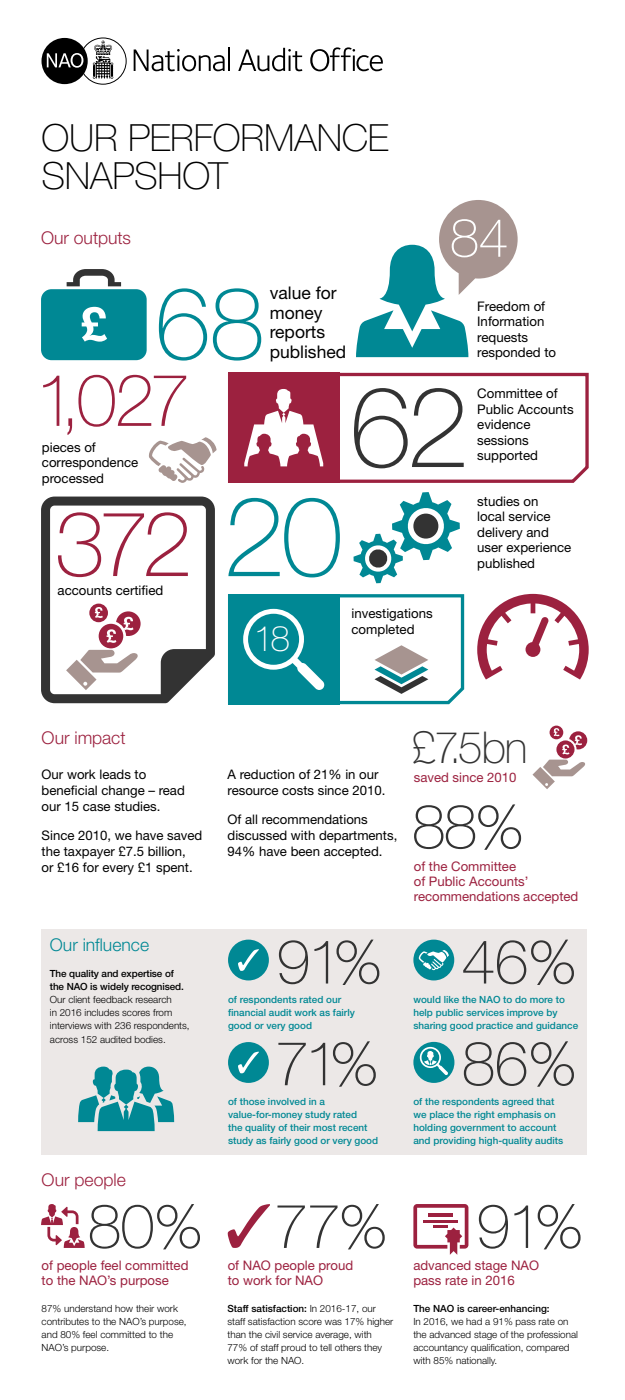
<style>
.page{position:relative;width:625px;height:1400px;background:#fff}
.page>*{position:absolute;margin:0;border:0;box-sizing:border-box;transform-origin:0 0}
.t1{font:100 112.5px "Helvetica Neue LT Std";color:#333}
.t2{font:100 111.5px "Helvetica Neue LT Std";color:#008894}
.t3{font:100 101.12px "Helvetica Neue LT Std";color:#008894}
.t4{font:100 90.75px "Helvetica Neue LT Std";color:#9c213f}
.t5{font:100 72.75px "Helvetica Neue LT Std";color:#9c213f}
.Body{font:100 61.5px "Helvetica Neue LT Std";letter-spacing:-.03em;color:#333}
.t6{font:100 53.62px "Helvetica Neue LT Std";color:#fff}
.Body-2{font:100 44px "Helvetica Neue LT Std";color:#333}
.t7{font:100 37.5px/37.5px "Helvetica Neue LT Std";letter-spacing:-.005em;color:#000}
.t8{font:100 35.38px "Helvetica Neue LT Std";color:#fff}
.Head_2{font:300 17.62px "Helvetica Neue LT Std";color:#9c213f}
.Head_2-2{font:300 17.62px "Helvetica Neue LT Std";color:#008894}
.Body-3{font:17.5px/19.5px "Helvetica Neue LT Std";color:#000}
.Body-4{font:13.25px/15.5px "Helvetica Neue LT Std";color:#000}
.Head_3{font:13.12px/16.2px "Helvetica Neue LT Std";color:#000}
.Head_3-2{font:13.12px/15.4px "Helvetica Neue LT Std";color:#9c213f}
.Body-5{font:300 9.88px/13.1px "Helvetica Neue LT Std";color:#000}
.Body-6{font:500 9.88px/13.1px "Helvetica Neue LT Std";color:#008894}
.s1{font-weight:500}
</style>
<div class="page">
<svg style="left:134px;top:49px;width:91px;height:22px"></svg>
<hr style="left:228px;top:48px;width:2px;height:23px;background:#000">
<svg style="left:238px;top:48px;width:64px;height:23px"></svg>
<svg style="left:310px;top:47px;width:73px;height:24px"></svg>
<svg style="left:42px;top:38px;width:85px;height:47px"></svg>
<svg style="left:228px;top:372px;width:361px;height:111px"></svg>
<svg style="left:244px;top:389px;width:79px;height:77px"></svg>
<svg style="left:148px;top:437px;width:69px;height:46px"></svg>
<svg style="left:354px;top:492px;width:106px;height:91px"></svg>
<svg style="left:41px;top:269px;width:106px;height:91px"></svg>
<svg style="left:356px;top:200px;width:162px;height:157px"></svg>
<div style="left:445px;top:205px;width:68px;height:68px;background:#a79490;border-radius:50%"></div>
<svg style="left:41px;top:497px;width:174px;height:206px"></svg>
<svg style="left:66px;top:604px;width:75px;height:86px"></svg>
<svg style="left:228px;top:594px;width:237px;height:111px"></svg>
<svg style="left:477px;top:594px;width:112px;height:86px"></svg>
<svg style="left:228px;top:1204px;width:42px;height:44px"></svg>
<svg style="left:413px;top:1204px;width:55px;height:51px"></svg>
<svg style="left:41px;top:1204px;width:44px;height:44px"></svg>
<svg style="left:533px;top:726px;width:54px;height:63px"></svg>
<div style="left:41px;top:930px;width:545px;height:225px;background:#ece8e7"></div>
<svg style="left:78px;top:1067px;width:96px;height:64px"></svg>
<div style="left:413px;top:1042px;width:41px;height:41px;background:#008894;border-radius:50%"></div>
<svg style="left:420px;top:1047px;width:28px;height:28px"></svg>
<div style="left:413px;top:940px;width:41px;height:40px;background:#008894;border-radius:50%"></div>
<svg style="left:418px;top:950px;width:31px;height:20px"></svg>
<div style="left:228px;top:940px;width:41px;height:40px;background:#008894;border-radius:50%"></div>
<svg style="left:238px;top:949px;width:21px;height:22px"></svg>
<div style="left:228px;top:1042px;width:41px;height:41px;background:#008894;border-radius:50%"></div>
<svg style="left:238px;top:1052px;width:21px;height:21px"></svg>
<p class="t7" style="left:42px;top:119px;width:349px">OUR PERFORMANCE<br>SNAPSHOT</p>
<p class="Head_2" style="left:41px;top:227px;width:91px">Our outputs</p>
<p class="t6" style="left:450px;top:207px;width:60px">84</p>
<p class="t3" style="left:155px;top:266px;width:112px">68</p>
<p class="t5" style="left:35px;top:358px;width:156px">1,027</p>
<p class="Body-4" style="left:42px;top:439px;width:98px">pieces of correspondence processed</p>
<p class="Body-3" style="left:270px;top:283px;width:78px">value for money reports published</p>
<p class="t4" style="left:55px;top:492px;width:139px">372</p>
<p class="Body-4" style="left:58px;top:583px;width:107px">accounts certified</p>
<p class="t2" style="left:223px;top:473px;width:121px">20</p>
<p class="t1" style="left:349px;top:363px;width:122px">62</p>
<p class="t8" style="left:254px;top:618px;width:38px">18</p>
<p class="Body-4" style="left:352px;top:606px;width:83px">investigations completed</p>
<p class="Body-4" style="left:477px;top:298px;width:81px">Freedom of<br>Information requests responded to</p>
<p class="Body-4" style="left:477px;top:386px;width:98px">Committee of<br>Public Accounts evidence sessions supported</p>
<p class="Body-4" style="left:477px;top:493px;width:96px">studies on<br>local service delivery and user experience published</p>
<p class="Head_2" style="left:42px;top:727px;width:85px">Our impact</p>
<p class="Head_3" style="left:42px;top:766px;width:145px">Our work leads to beneficial change – read our 15 case studies.</p>
<p class="Head_3" style="left:42px;top:827px;width:162px">Since 2010, we have saved the taxpayer £7.5 billion,<br>or £16 for every £1 spent.</p>
<p class="Head_2-2" style="left:50px;top:934px;width:101px">Our influence</p>
<p class="Body-5" style="left:50px;top:966px;width:141px"><span class="s1">The quality and expertise of the NAO is widely recognised.<br></span>Our client feedback research<br>in 2016 includes scores from interviews with 236 respondents, across 152 audited bodies.</p>
<p class="Head_2" style="left:42px;top:1169px;width:86px">Our people</p>
<p class="Head_3" style="left:228px;top:766px;width:159px">A reduction of 21% in our resource costs since 2010.</p>
<p class="Head_3" style="left:228px;top:811px;width:171px">Of all recommendations discussed with departments,<br>94% have been accepted.</p>
<p class="Body-2" style="left:412px;top:722px;width:118px">£7.5bn</p>
<p class="Head_3-2" style="left:414px;top:770px;width:104px">saved since 2010</p>
<p class="Body" style="left:412px;top:791px;width:113px">88%</p>
<p class="Head_3-2" style="left:414px;top:858px;width:166px">of the Committee<br>of Public Accounts’ recommendations accepted</p>
<p class="Body" style="left:276px;top:927px;width:107px">91%</p>
<p class="Body" style="left:461px;top:927px;width:117px">46%</p>
<p class="Body-6" style="left:228px;top:993px;width:128px">of respondents rated our financial audit work as fairly good or very good</p>
<p class="Body-6" style="left:413px;top:993px;width:166px">would like the NAO to do more to help public services improve by sharing good practice and guidance</p>
<p class="Body" style="left:275px;top:1028px;width:105px">71%</p>
<p class="Body" style="left:461px;top:1028px;width:117px">86%</p>
<p class="Body-6" style="left:228px;top:1095px;width:152px">of those involved in a value‑for‑money study rated<br>the quality of their most recent study as fairly good or very good</p>
<p class="Body-6" style="left:413px;top:1095px;width:151px">of the respondents agreed that we place the right emphasis on holding government to account and providing high-quality audits</p>
<p class="Body" style="left:87px;top:1191px;width:117px">80%</p>
<p class="Body" style="left:274px;top:1191px;width:115px">77%</p>
<p class="Body" style="left:476px;top:1191px;width:109px">91%</p>
<p class="Head_3-2" style="left:42px;top:1257px;width:148px">of people feel committed to the NAO’s purpose</p>
<p class="Body-5" style="left:42px;top:1301px;width:147px">87% understand how their work contributes to the NAO’s purpose, and 80% feel committed to the<br>NAO’s purpose.</p>
<p class="Head_3-2" style="left:228px;top:1257px;width:127px">of NAO people proud to work for NAO</p>
<p class="Head_3-2" style="left:413px;top:1257px;width:127px">advanced stage NAO pass rate in 2016</p>
<p class="Body-5" style="left:228px;top:1301px;width:167px"><span class="s1">Staff satisfaction:</span> In 2016-17, our staff satisfaction score was 17% higher than the civil service average, with 77% of staff proud to tell others they work for the NAO.</p>
<p class="Body-5" style="left:413px;top:1301px;width:166px"><span class="s1">The NAO is career-enhancing:<br></span>In 2016, we had a 91% pass rate on the advanced stage of the professional accountancy qualification, compared with 85% nationally.</p>
</div>
